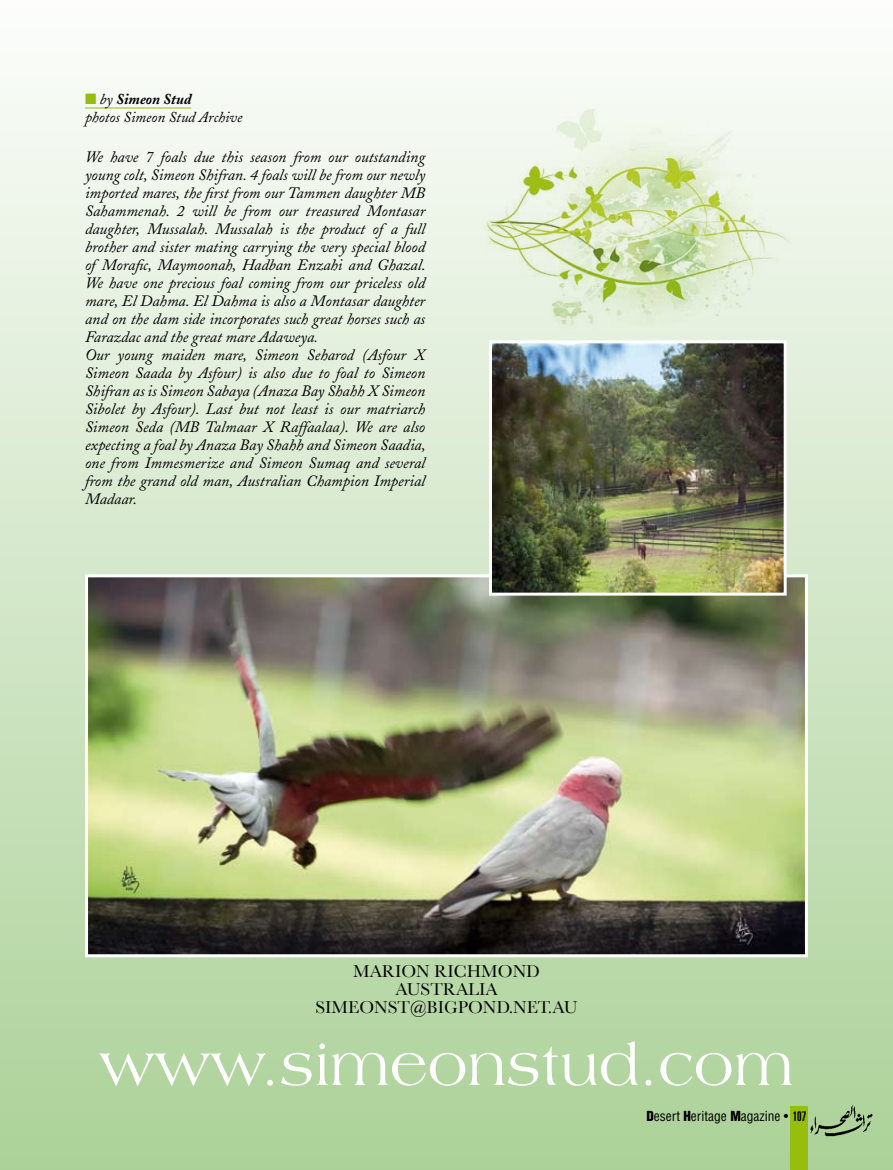
<style>
.page{position:relative;width:893px;height:1170px;background:#fff}
.page>*{position:absolute;margin:0;border:0;box-sizing:border-box;transform-origin:0 0}
.t1{font:60px "Americana";color:#fff}
.t2{font:18px/18px "Baskerville";color:#000;text-align:center}
.t3{font:italic 15.75px/18px "Adobe Caslon";color:#000}
.t4{font:italic 15px/18px "Adobe Caslon";color:#000}
.t5{font:condensed 13.5px "Helvetica";color:#000}
.s1{color:#97be0d}
.s2{font-weight:700}
.s3{font-weight:900}
.s4{font-weight:900;font-stretch:extra-condensed}
</style>
<div class="page">
<div style="left:0;top:0;width:893px;height:1169px;background:linear-gradient(to bottom,#fdfdfc,#acd198)"></div>
<img style="left:89px;top:578px;width:715px;height:375px">
<div style="left:85px;top:574px;width:723px;height:383px;border:3px solid #fff"></div>
<img style="left:485px;top:85px;width:306px;height:255px">
<div style="left:791px;top:1106px;width:17px;height:63px;background:#97be0d"></div>
<img style="left:808px;top:1103px;width:70px;height:37px">
<div style="left:0;top:86px;width:171px;height:232px;background:#eff6eb"></div>
<hr style="left:85px;top:108px;width:106px;height:1px;background:#97be0d">
<img style="left:493px;top:344px;width:290px;height:247px">
<div style="left:489px;top:340px;width:298px;height:255px;border:3px solid #fff"></div>
<p class="t4" style="left:85px;top:90px;width:159px"><span class="s1">■</span> by <span class="s2">Simeon Stud<br></span>photos Simeon Stud Archive</p>
<p class="t3" style="left:85px;top:148px;width:342px">We have 7 foals due this season from our outstanding young colt, Simeon Shifran. 4 foals will be from our newly imported mares, the first from our Tammen daughter MB Sahammenah. 2 will be from our treasured Montasar daughter, Mussalah. Mussalah is the product of a full brother and sister mating carrying the very special blood of Morafic, Maymoonah, Hadban Enzahi and Ghazal.<br>We have one precious foal coming from our priceless old mare, El Dahma. El Dahma is also a Montasar daughter and on the dam side incorporates such great horses such as Farazdac and the great mare Adaweya.<br>Our young maiden mare, Simeon Seharod (Asfour X Simeon Saada by Asfour) is also due to foal to Simeon Shifran as is Simeon Sabaya (Anaza Bay Shahh X Simeon Sibolet by Asfour). Last but not least is our matriarch Simeon Seda (MB Talmaar X Raffaalaa). We are also expecting a foal by Anaza Bay Shahh and Simeon Saadia, one from Immesmerize and Simeon Sumaq and several from the grand old man, Australian Champion Imperial Madaar.</p>
<p class="t2" style="left:315px;top:962px;width:264px">MARION RICHMOND<br>AUSTRALIA<br>SIMEONST@BIGPOND.NET.AU</p>
<h1 class="t1" style="left:99px;top:1031px;width:696px">www.simeonstud.com</h1>
<p class="t5" style="left:646px;top:1107px;width:161px"><span class="s3">D</span>esert <span class="s3">H</span>eritage <span class="s3">M</span>agazine • <span class="s4">107</span></p>
</div>
